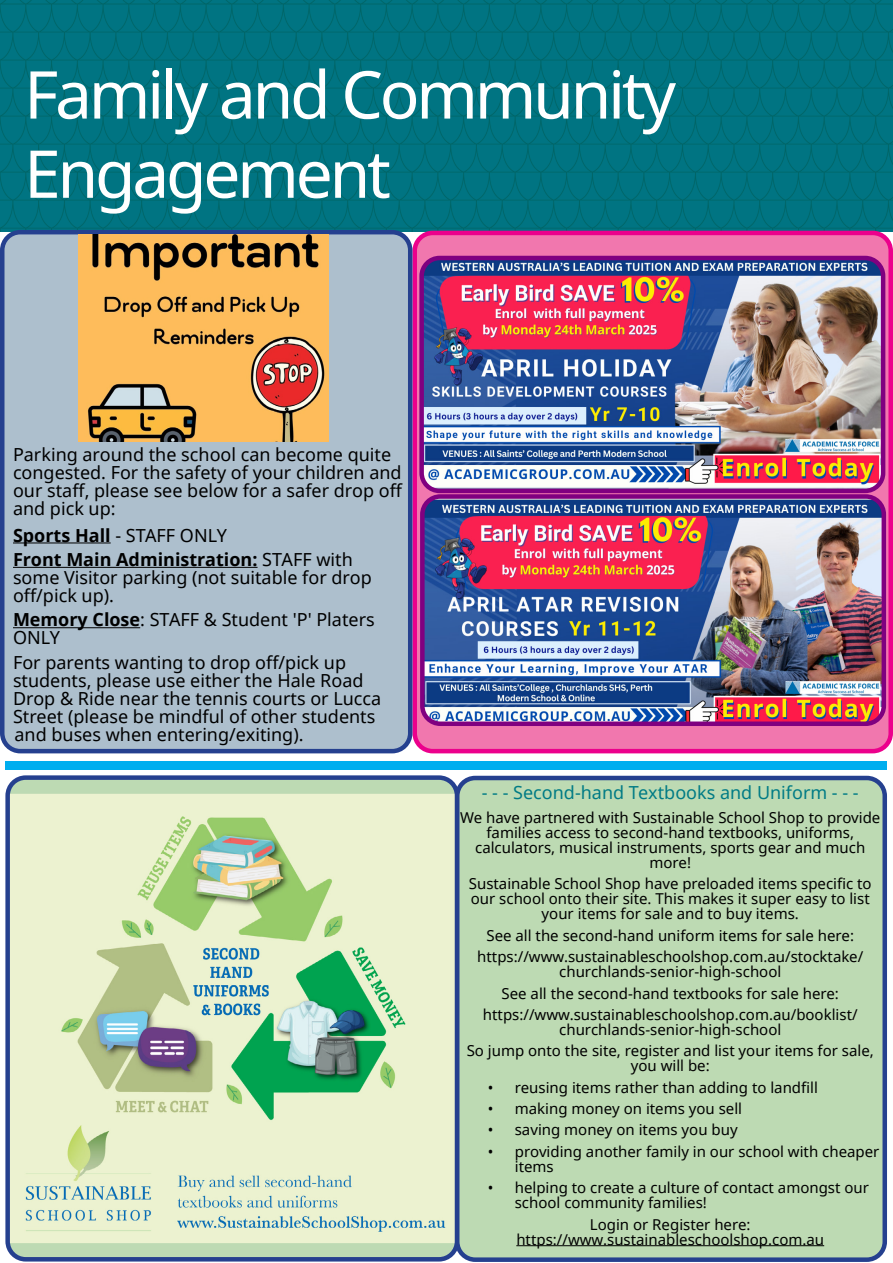
<style>
.page{position:relative;width:893px;height:1263px;background:#fff}
.page>*{position:absolute;margin:0;border:0;box-sizing:border-box;transform-origin:0 0}
.t1{font:66px/79.2px "Noto Sans";letter-spacing:-.05em;color:#fff}
.t2{font:18px/18px "Noto Sans";color:#000}
.t3{font:700 18px/24.3px "Noto Sans";color:#000}
.t4{font:18px "Noto Sans";color:#007b85}
.t5{font:15px/15px "Noto Sans";color:#000;text-align:center}
.s1{font-weight:400}
.s2{font-weight:700}
</style>
<div class="page">
<img style="left:0;top:0;width:893px;height:232px">
<div style="left:8px;top:778px;width:449px;height:481px;background:#bddab3;border-radius:18px"></div>
<img style="left:10px;top:794px;width:444px;height:449px">
<div style="left:5px;top:775px;width:454px;height:486px;border:4px solid #25408f;border-radius:18px"></div>
<div style="left:457px;top:778px;width:428px;height:482px;background:#bddab3;border-radius:18px"></div>
<hr style="left:516px;top:1245px;width:308px;height:1px;background:#000">
<div style="left:455px;top:776px;width:432px;height:486px;border:4px solid #25408f;border-radius:18px"></div>
<div style="left:5px;top:761px;width:882px;height:9px;background:#00aeef"></div>
<div style="left:415px;top:233px;width:476px;height:518px;background:#f177ae;border-radius:18px"></div>
<div style="left:412px;top:231px;width:481px;height:522px;border:4px solid #ec008c;border-radius:18px"></div>
<img style="left:424px;top:261px;width:456px;height:227px">
<div style="left:419px;top:256px;width:466px;height:237px;border:4px solid #800080;border-radius:18px"></div>
<img style="left:425px;top:500px;width:456px;height:221px">
<div style="left:420px;top:494px;width:466px;height:232px;border:4px solid #800080;border-radius:18px"></div>
<div style="left:2px;top:232px;width:408px;height:519px;background:#adbfcd;border-radius:18px"></div>
<hr style="left:13px;top:542px;width:98px;height:1px;background:#000">
<hr style="left:13px;top:567px;width:245px;height:1px;background:#000">
<hr style="left:13px;top:627px;width:127px;height:1px;background:#000">
<div style="left:0;top:230px;width:412px;height:523px;border:4px solid #25408f;border-radius:18px"></div>
<img style="left:78px;top:235px;width:250px;height:207px">
<h1 class="t1" style="left:24px;top:53px;width:653px">Family and Community<br>Engagement</h1>
<p class="t2" style="left:13px;top:445px;width:391px">Parking around the school can become quite congested. For the safety of your children and our staff, please see below for a safer drop off and pick up:</p>
<p class="t3" style="left:13px;top:522px;width:341px">Sports Hall <span class="s1">- STAFF ONLY<br></span>Front Main Administration: <span class="s1">STAFF with</span></p>
<p class="t2" style="left:13px;top:568px;width:360px">some Visitor parking (not suitable for drop off/pick up).</p>
<p class="t2" style="left:13px;top:610px;width:363px"><span class="s2">Memory Close</span>: STAFF &amp; Student 'P' Platers<br>ONLY</p>
<p class="t2" style="left:13px;top:653px;width:370px">For parents wanting to drop off/pick up students, please use either the Hale Road Drop &amp; Ride near the tennis courts or Lucca Street (please be mindful of other students and buses when entering/exiting).</p>
<p class="t4" style="left:482px;top:781px;width:378px">- - - Second-hand Textbooks and Uniform - - -</p>
<p class="t5" style="left:460px;top:810px;width:422px">We have partnered with Sustainable School Shop to provide families access to second-hand textbooks, uniforms, calculators, musical instruments, sports gear and much more!</p>
<p class="t5" style="left:469px;top:876px;width:404px">Sustainable School Shop have preloaded items specific to our school onto their site. This makes it super easy to list your items for sale and to buy items.</p>
<p class="t5" style="left:477px;top:924px;width:388px;line-height:21.3px">See all the second-hand uniform items for sale here: https://www.sustainableschoolshop.com.au/stocktake/</p>
<p class="t5" style="left:483px;top:960px;width:376px;line-height:21.5px">churchlands-senior-high-school<br>See all the second-hand textbooks for sale here: https://www.sustainableschoolshop.com.au/booklist/</p>
<p class="t5" style="left:467px;top:1018px;width:409px;line-height:21.3px">churchlands-senior-high-school<br>So jump onto the site, register and list your items for sale,</p>
<p class="t5" style="left:631px;top:1058px;width:80px">you will be:</p>
<p class="t5" style="left:488px;top:1079px;width:332px">• reusing items rather than adding to landfill</p>
<p class="t5" style="left:488px;top:1101px;width:256px">• making money on items you sell</p>
<p class="t5" style="left:488px;top:1122px;width:251px">• saving money on items you buy</p>
<p class="t5" style="left:515px;top:1143px;width:366px;text-align:left;text-indent:-27px">• providing another family in our school with cheaper items</p>
<p class="t5" style="left:515px;top:1180px;width:356px;text-align:left;text-indent:-27px">• helping to create a culture of contact amongst our school community families!</p>
<p class="t5" style="left:516px;top:1216px;width:309px">Login or Register here: https://www.sustainableschoolshop.com.au</p>
</div>
